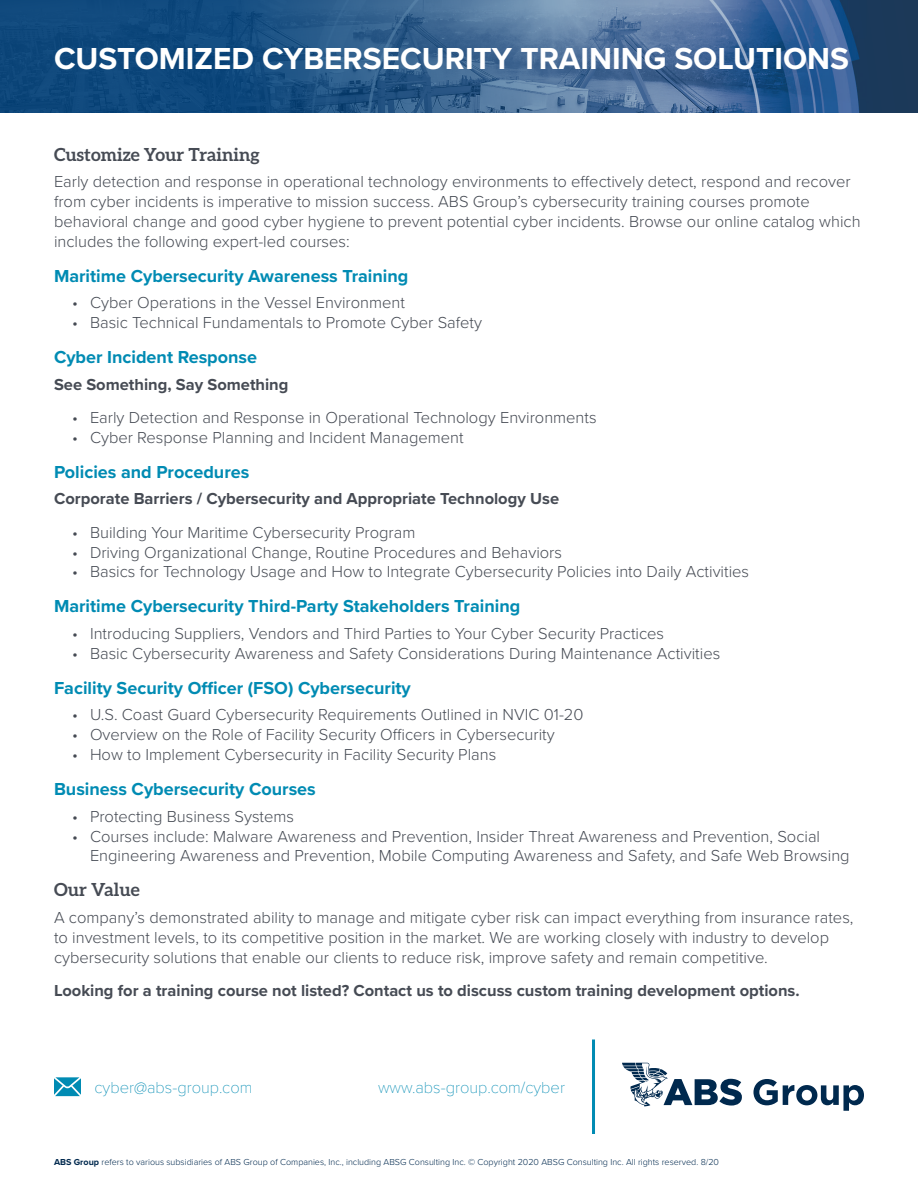
<style>
.page{position:relative;width:918px;height:1188px;background:#fff}
.page>*{position:absolute;margin:0;border:0;box-sizing:border-box;transform-origin:0 0}
.ABS_Title_Smaller__B{font:700 31.5px "Proxima Nova";color:#fff}
.H2_ABS_B-Head{font:700 18px "Proxima Nova";color:#008bb3}
.H1_ABS_A-Head{font:700 18px "Aleo";color:#464b54}
.ABS_Body_Copy{font:300 16.5px/19.8px "Proxima Nova";color:#464b54}
.ABS_Body_Copy-2{font:700 16.5px "Proxima Nova";color:#464b54}
.ABS_URL{font:100 16.5px "Proxima Nova T";color:#008bb3}
.ABS_Copyright{font:300 9px "Proxima Nova";color:#00294e}
.s1{font-weight:700}
</style>
<div class="page">
<hr style="left:592px;top:1040px;width:3px;height:94px;background:#008bb3">
<svg style="left:622px;top:1063px;width:120px;height:43px"></svg>
<svg style="left:753px;top:1079px;width:111px;height:32px"></svg>
<svg style="left:54px;top:1077px;width:27px;height:19px"></svg>
<svg style="left:0;top:0;width:918px;height:112px;background:#2e5b8a"></svg>
<p class="ABS_Title_Smaller__B" style="left:54px;top:35px;width:796px">CUSTOMIZED CYBERSECURITY TRAINING SOLUTIONS</p>
<p class="H1_ABS_A-Head" style="left:54px;top:143px;width:207px">Customize Your Training</p>
<p class="ABS_Body_Copy" style="left:54px;top:171px;width:808px">Early detection and response in operational technology environments to effectively detect, respond and recover from cyber incidents is imperative to mission success. ABS Group’s cybersecurity training courses promote behavioral change and good cyber hygiene to prevent potential cyber incidents. Browse our online catalog which includes the following expert-led courses:</p>
<p class="H2_ABS_B-Head" style="left:54px;top:262px;width:356px">Maritime Cybersecurity Awareness Training</p>
<p class="ABS_Body_Copy" style="left:72px;top:292px;width:334px">• Cyber Operations in the Vessel Environment</p>
<p class="ABS_Body_Copy" style="left:72px;top:312px;width:412px">• Basic Technical Fundamentals to Promote Cyber Safety</p>
<p class="H2_ABS_B-Head" style="left:54px;top:344px;width:205px">Cyber Incident Response</p>
<p class="ABS_Body_Copy-2" style="left:54px;top:372px;width:236px">See Something, Say Something</p>
<p class="ABS_Body_Copy" style="left:72px;top:407px;width:526px">• Early Detection and Response in Operational Technology Environments</p>
<p class="ABS_Body_Copy" style="left:72px;top:427px;width:393px">• Cyber Response Planning and Incident Management</p>
<p class="H2_ABS_B-Head" style="left:54px;top:459px;width:197px">Policies and Procedures</p>
<p class="ABS_Body_Copy-2" style="left:54px;top:487px;width:507px">Corporate Barriers / Cybersecurity and Appropriate Technology Use</p>
<p class="ABS_Body_Copy" style="left:72px;top:521px;width:345px">• Building Your Maritime Cybersecurity Program</p>
<p class="ABS_Body_Copy" style="left:72px;top:541px;width:492px">• Driving Organizational Change, Routine Procedures and Behaviors</p>
<p class="ABS_Body_Copy" style="left:72px;top:561px;width:679px">• Basics for Technology Usage and How to Integrate Cybersecurity Policies into Daily Activities</p>
<p class="H2_ABS_B-Head" style="left:54px;top:593px;width:468px">Maritime Cybersecurity Third-Party Stakeholders Training</p>
<p class="ABS_Body_Copy" style="left:72px;top:623px;width:594px">• Introducing Suppliers, Vendors and Third Parties to Your Cyber Security Practices</p>
<p class="ABS_Body_Copy" style="left:72px;top:643px;width:650px">• Basic Cybersecurity Awareness and Safety Considerations During Maintenance Activities</p>
<p class="H2_ABS_B-Head" style="left:54px;top:675px;width:358px">Facility Security Officer (FSO) Cybersecurity</p>
<p class="ABS_Body_Copy" style="left:72px;top:704px;width:513px">• U.S. Coast Guard Cybersecurity Requirements Outlined in NVIC 01-20</p>
<p class="ABS_Body_Copy" style="left:72px;top:724px;width:484px">• Overview on the Role of Facility Security Officers in Cybersecurity</p>
<p class="ABS_Body_Copy" style="left:72px;top:744px;width:426px">• How to Implement Cybersecurity in Facility Security Plans</p>
<p class="H2_ABS_B-Head" style="left:54px;top:776px;width:263px">Business Cybersecurity Courses</p>
<p class="ABS_Body_Copy" style="left:72px;top:805px;width:224px">• Protecting Business Systems</p>
<p class="ABS_Body_Copy" style="left:90px;top:825px;width:761px;text-indent:-18px">• Courses include: Malware Awareness and Prevention, Insider Threat Awareness and Prevention, Social<br>Engineering Awareness and Prevention, Mobile Computing Awareness and Safety, and Safe Web Browsing</p>
<p class="H1_ABS_A-Head" style="left:54px;top:879px;width:87px">Our Value</p>
<p class="ABS_Body_Copy" style="left:54px;top:907px;width:801px">A company’s demonstrated ability to manage and mitigate cyber risk can impact everything from insurance rates, to investment levels, to its competitive position in the market. We are working closely with industry to develop cybersecurity solutions that enable our clients to reduce risk, improve safety and remain competitive.</p>
<p class="ABS_Body_Copy-2" style="left:54px;top:978px;width:747px">Looking for a training course not listed? Contact us to discuss custom training development options.</p>
<p class="ABS_URL" style="left:94px;top:1075px;width:160px">cyber@abs-group.com</p>
<p class="ABS_URL" style="left:378px;top:1075px;width:188px">www.abs-group.com/cyber</p>
<p class="ABS_Copyright" style="left:54px;top:1155px;width:667px"><span class="s1">ABS Group</span> refers to various subsidiaries of ABS Group of Companies, Inc., including ABSG Consulting Inc. © Copyright 2020 ABSG Consulting Inc. All rights reserved. 8/20</p>
</div>
